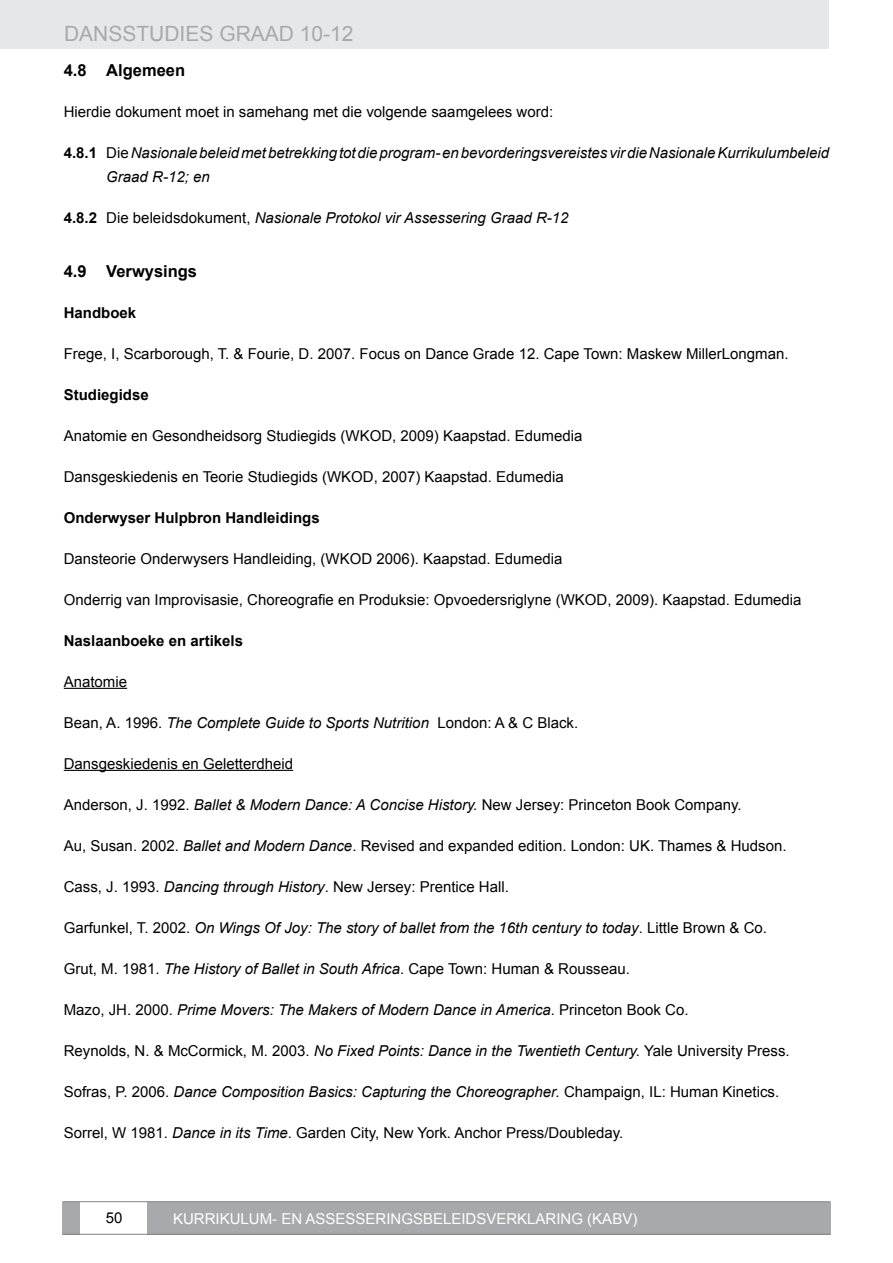
<style>
.page{position:relative;width:893px;height:1263px;background:#fff}
.page>*{position:absolute;margin:0;border:0;box-sizing:border-box;transform-origin:0 0}
.t1{font:21px "Arial";color:#a7a9ac}
.t2{font:700 16.5px "Arial";color:#000}
.t3{font:15px "Arial";color:#000}
.t4{font:italic 15px/24px "Arial";color:#000}
.t5{font:700 15px "Arial";color:#000}
.t6{font:15px "Arial";color:#fff}
.s1{font-weight:700;font-style:normal}
.s2{font-style:normal}
.s3{font-style:italic}
</style>
<div class="page">
<div style="left:0;top:0;width:829px;height:49px;background:#e6e7e8"></div>
<div style="left:63px;top:1202px;width:17px;height:32px;background:#a7a9ac"></div>
<div style="left:147px;top:1202px;width:683px;height:32px;background:#a7a9ac"></div>
<hr style="left:63px;top:1234px;width:767px;height:1px;background:#808285">
<hr style="left:63px;top:1201px;width:767px;height:1px;background:#808285">
<hr style="left:64px;top:688px;width:63px;height:1px;background:#000">
<hr style="left:64px;top:770px;width:229px;height:1px;background:#000">
<h1 class="t1" style="left:64px;top:19px;width:291px">DANSSTUDIES GRAAD 10-12</h1>
<p class="t2" style="left:64px;top:59px;width:123px">4.8 Algemeen</p>
<p class="t3" style="left:64px;top:102px;width:491px">Hierdie dokument moet in samehang met die volgende saamgelees word:</p>
<p class="t4" style="left:106px;top:141px;width:724px;text-indent:-43px"><span class="s1">4.8.1</span> <span class="s2">Die</span>Nasionale beleid met betrekking tot die program- en bevorderingsvereistes vir die Nasionale Kurrikulumbeleid<br>Graad R-12; en</p>
<p class="t4" style="left:64px;top:206px;width:506px"><span class="s1">4.8.2</span> <span class="s2">Die beleidsdokument,</span> Nasionale Protokol vir Assessering Graad R-12</p>
<p class="t2" style="left:64px;top:260px;width:135px">4.9 Verwysings</p>
<p class="t5" style="left:64px;top:302px;width:74px">Handboek</p>
<p class="t3" style="left:64px;top:344px;width:726px">Frege, I, Scarborough, T. &amp; Fourie, D. 2007. Focus on Dance Grade 12. Cape Town: Maskew MillerLongman.</p>
<p class="t5" style="left:64px;top:384px;width:87px">Studiegidse</p>
<p class="t3" style="left:64px;top:426px;width:520px">Anatomie en Gesondheidsorg Studiegids (WKOD, 2009) Kaapstad. Edumedia</p>
<p class="t3" style="left:64px;top:467px;width:501px">Dansgeskiedenis en Teorie Studiegids (WKOD, 2007) Kaapstad. Edumedia</p>
<p class="t5" style="left:64px;top:507px;width:257px">Onderwyser Hulpbron Handleidings</p>
<p class="t3" style="left:64px;top:549px;width:500px">Dansteorie Onderwysers Handleiding, (WKOD 2006). Kaapstad. Edumedia</p>
<p class="t3" style="left:64px;top:590px;width:739px">Onderrig van Improvisasie, Choreografie en Produksie: Opvoedersriglyne (WKOD, 2009). Kaapstad. Edumedia</p>
<p class="t5" style="left:64px;top:630px;width:181px">Naslaanboeke en artikels</p>
<p class="t3" style="left:64px;top:672px;width:65px">Anatomie</p>
<p class="t4" style="left:64px;top:711px;width:516px"><span class="s2">Bean, A. 1996.</span> The Complete Guide to Sports Nutrition <span class="s2">London: A &amp; C Black.</span></p>
<p class="t3" style="left:64px;top:754px;width:231px">Dansgeskiedenis en Geletterdheid</p>
<p class="t3" style="left:64px;top:795px;width:679px">Anderson, J. 1992. <span class="s3">Ballet &amp; Modern Dance: A Concise History.</span> New Jersey: Princeton Book Company.</p>
<p class="t3" style="left:64px;top:836px;width:724px">Au, Susan. 2002. <span class="s3">Ballet and Modern Dance</span>. Revised and expanded edition. London: UK. Thames &amp; Hudson.</p>
<p class="t3" style="left:64px;top:877px;width:447px">Cass, J. 1993. <span class="s3">Dancing through History</span>. New Jersey: Prentice Hall.</p>
<p class="t4" style="left:64px;top:916px;width:705px"><span class="s2">Garfunkel, T. 2002.</span> On Wings Of Joy: The story of ballet from the 16th century to today<span class="s2">. Little Brown &amp; Co.</span></p>
<p class="t3" style="left:64px;top:959px;width:568px">Grut, M. 1981. <span class="s3">The History of Ballet in South Africa</span>. Cape Town: Human &amp; Rousseau.</p>
<p class="t4" style="left:64px;top:998px;width:626px"><span class="s2">Mazo, JH. 2000.</span> Prime Movers: The Makers of Modern Dance in America<span class="s2">. Princeton Book Co.</span></p>
<p class="t3" style="left:64px;top:1041px;width:727px">Reynolds, N. &amp; McCormick, M. 2003. <span class="s3">No Fixed Points: Dance in the Twentieth Century.</span> Yale University Press.</p>
<p class="t4" style="left:64px;top:1080px;width:717px"><span class="s2">Sofras, P. 2006.</span> Dance Composition Basics: Capturing the Choreographer. <span class="s2">Champaign, IL: Human Kinetics.</span></p>
<p class="t3" style="left:64px;top:1123px;width:561px">Sorrel, W 1981. <span class="s3">Dance in its Time</span>. Garden City, New York. Anchor Press/Doubleday.</p>
<p class="t3" style="left:106px;top:1208px;width:18px">50</p>
<p class="t6" style="left:173px;top:1209px;width:466px">KURRIKULUM- EN ASSESSERINGSBELEIDSVERKLARING (KABV)</p>
</div>
